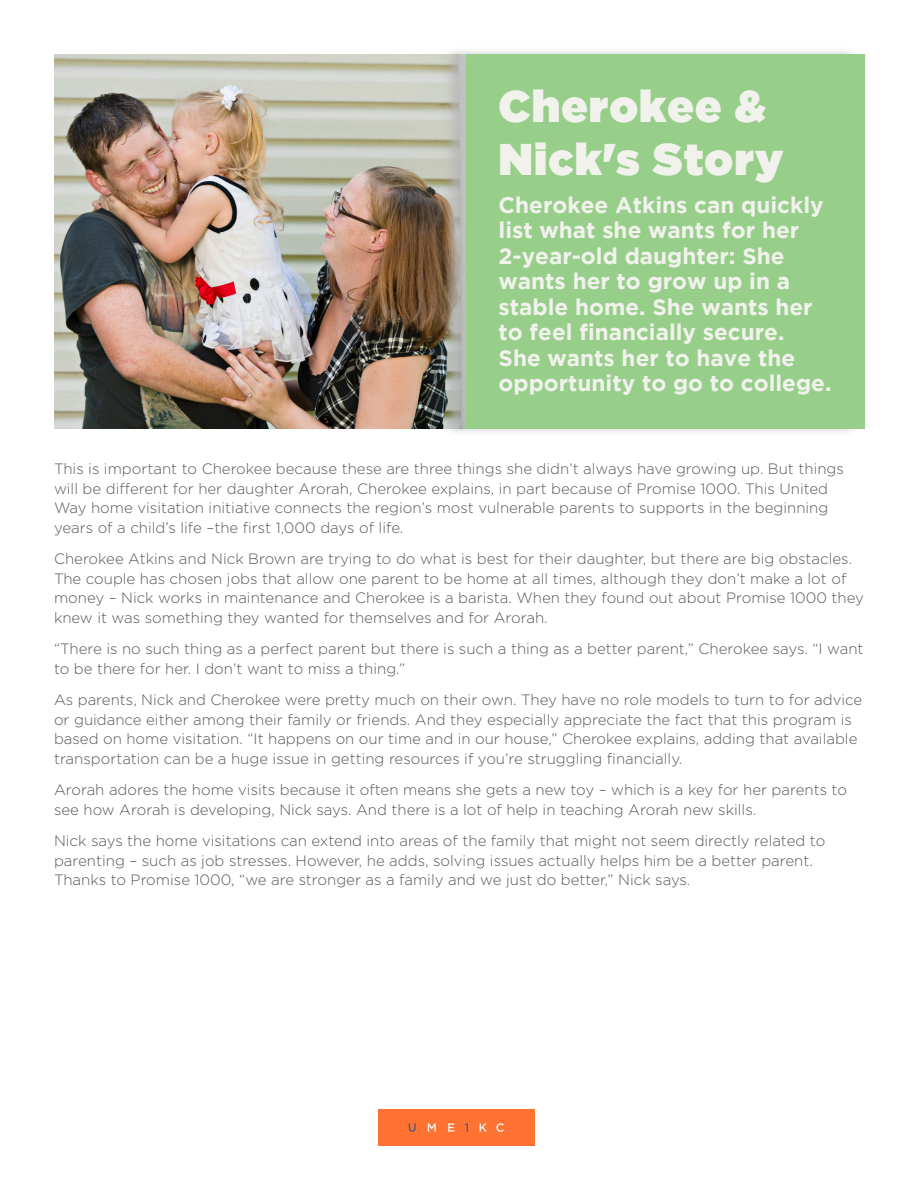
<style>
.page{position:relative;width:918px;height:1188px;background:#fff}
.page>*{position:absolute;margin:0;border:0;box-sizing:border-box;transform-origin:0 0}
.t1{font:44.25px/53.1px "Gotham Ultra";letter-spacing:.025em;color:#f2f2ed}
.t2{font:700 22.5px/25.5px "Gotham";color:#f2f2ed}
.t3{font:300 15px/19.5px "Gotham";color:#57585a}
</style>
<div class="page">
<img style="left:54px;top:54px;width:389px;height:374px">
<div style="left:443px;top:46px;width:415px;height:391px;background:#bcbdc0;opacity:.75"></div>
<div style="left:466px;top:54px;width:399px;height:374px;background:#96ce8a"></div>
<div style="left:378px;top:1109px;width:157px;height:37px;background:#ff7231"></div>
<svg style="left:409px;top:1123px;width:7px;height:9px"></svg>
<svg style="left:465px;top:1123px;width:3px;height:9px"></svg>
<svg style="left:428px;top:1123px;width:8px;height:9px"></svg>
<svg style="left:448px;top:1123px;width:6px;height:9px"></svg>
<svg style="left:480px;top:1123px;width:7px;height:9px"></svg>
<svg style="left:496px;top:1123px;width:8px;height:9px"></svg>
<p class="t1" style="left:499px;top:79px;width:287px">Cherokee &amp;<br>Nick's Story</p>
<p class="t2" style="left:499px;top:192px;width:334px">Cherokee Atkins can quickly list what she wants for her<br>2-year-old daughter: She wants her to grow up in a stable home. She wants her to feel financially secure.<br>She wants her to have the opportunity to go to college.</p>
<p class="t3" style="left:54px;top:459px;width:791px">This is important to Cherokee because these are three things she didn’t always have growing up. But things will be different for her daughter Arorah, Cherokee explains, in part because of Promise 1000. This United Way home visitation initiative connects the region’s most vulnerable parents to supports in the beginning years of a child’s life –the first 1,000 days of life.</p>
<p class="t3" style="left:54px;top:549px;width:811px">Cherokee Atkins and Nick Brown are trying to do what is best for their daughter, but there are big obstacles.<br>The couple has chosen jobs that allow one parent to be home at all times, although they don’t make a lot of money – Nick works in maintenance and Cherokee is a barista. When they found out about Promise 1000 they knew it was something they wanted for themselves and for Arorah.</p>
<p class="t3" style="left:54px;top:639px;width:811px">“There is no such thing as a perfect parent but there is such a thing as a better parent,” Cherokee says. “I want to be there for her. I don’t want to miss a thing.”</p>
<p class="t3" style="left:54px;top:690px;width:810px">As parents, Nick and Cherokee were pretty much on their own. They have no role models to turn to for advice or guidance either among their family or friends. And they especially appreciate the fact that this program is based on home visitation. “It happens on our time and in our house,” Cherokee explains, adding that available transportation can be a huge issue in getting resources if you’re struggling financially.</p>
<p class="t3" style="left:54px;top:780px;width:795px">Arorah adores the home visits because it often means she gets a new toy – which is a key for her parents to see how Arorah is developing, Nick says. And there is a lot of help in teaching Arorah new skills.</p>
<p class="t3" style="left:54px;top:831px;width:773px">Nick says the home visitations can extend into areas of the family that might not seem directly related to parenting – such as job stresses. However, he adds, solving issues actually helps him be a better parent.<br>Thanks to Promise 1000, “we are stronger as a family and we just do better,” Nick says.</p>
</div>
